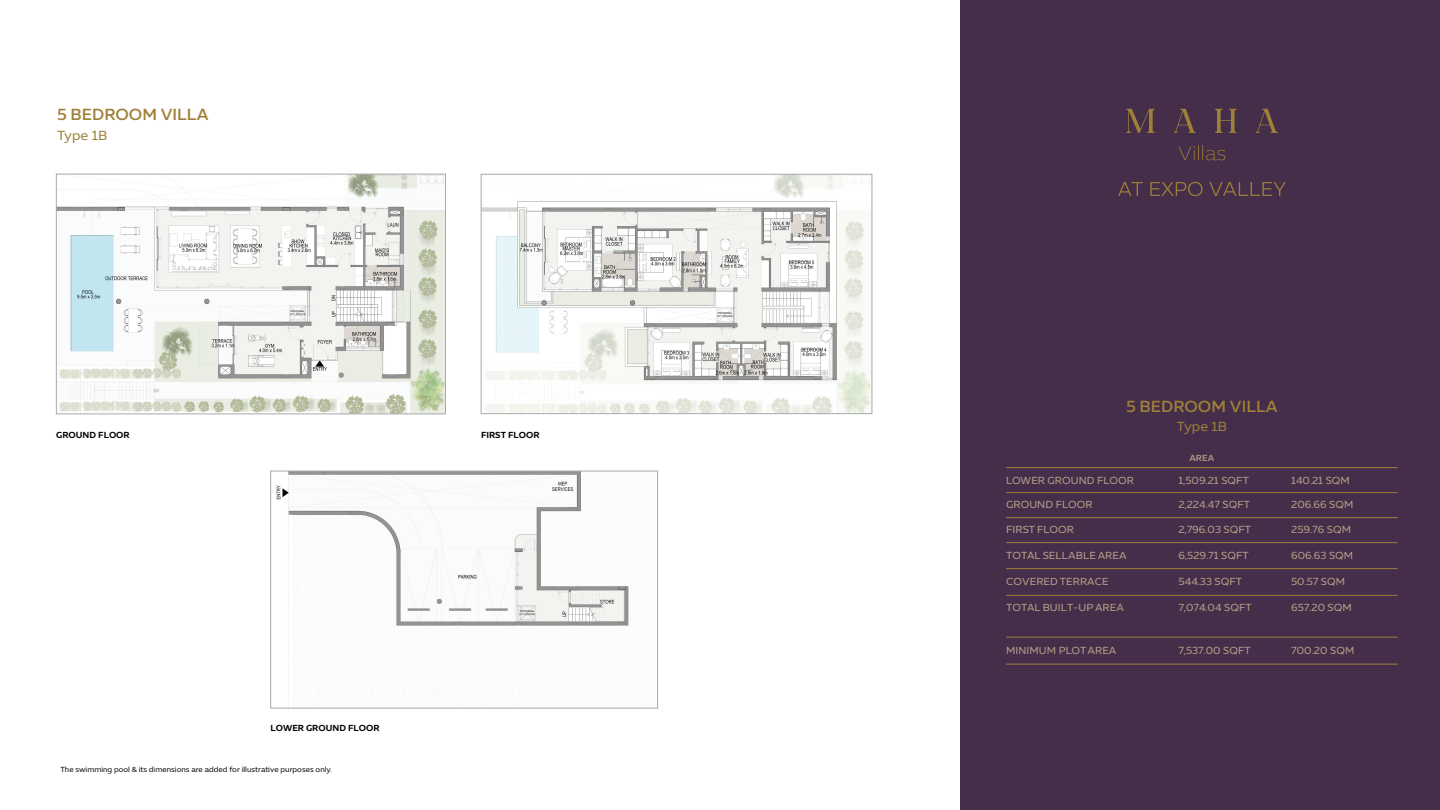
<style>
.page{position:relative;width:1440px;height:810px;background:#fff}
.page>*{position:absolute;margin:0;border:0;box-sizing:border-box;transform-origin:0 0}
.t1{font:500 16.5px "Expo Sans Std";color:#9f8038}
.t2{font:13.5px "Expo Sans Std";letter-spacing:-.005em;color:#9f8038}
.t3{font:10.5px "Expo Sans Std";letter-spacing:.01em;color:#b5a189}
.t4{font:600 9px "Expo Arabic";color:#040503}
.t5{font:500 9px "Expo Sans Std";color:#b5a189}
.t6{font:7.5px "Expo Sans Std";color:#040503}
</style>
<div class="page">
<div style="left:960px;top:0;width:480px;height:810px;background:#452e49"></div>
<svg style="left:1118px;top:182px;width:25px;height:14px"></svg>
<svg style="left:1150px;top:182px;width:53px;height:14px"></svg>
<svg style="left:1209px;top:182px;width:77px;height:14px"></svg>
<svg style="left:1179px;top:145px;width:46px;height:15px"></svg>
<svg style="left:1126px;top:109px;width:29px;height:24px"></svg>
<svg style="left:1174px;top:109px;width:22px;height:24px"></svg>
<svg style="left:1215px;top:109px;width:22px;height:24px"></svg>
<svg style="left:1255px;top:109px;width:23px;height:24px"></svg>
<img style="left:276px;top:473px;width:353px;height:233px">
<div style="left:271px;top:471px;width:387px;height:237px;border:1px solid #a8a9ad"></div>
<img style="left:58px;top:176px;width:386px;height:236px">
<div style="left:56px;top:174px;width:390px;height:240px;border:1px solid #a8a9ad"></div>
<img style="left:483px;top:176px;width:387px;height:236px">
<div style="left:481px;top:174px;width:391px;height:240px;border:1px solid #a8a9ad"></div>
<hr style="left:1006px;top:492px;width:392px;height:1px;background:#9f8038">
<hr style="left:1006px;top:467px;width:392px;height:1px;background:#9f8038">
<hr style="left:1006px;top:517px;width:392px;height:1px;background:#9f8038">
<hr style="left:1006px;top:542px;width:392px;height:1px;background:#9f8038">
<hr style="left:1006px;top:595px;width:392px;height:1px;background:#9f8038">
<hr style="left:1006px;top:568px;width:392px;height:1px;background:#9f8038">
<hr style="left:1006px;top:664px;width:392px;height:1px;background:#9f8038">
<hr style="left:1006px;top:637px;width:392px;height:1px;background:#9f8038">
<h1 class="t1" style="left:57px;top:105px;width:153px">5 BEDROOM VILLA</h1>
<p class="t2" style="left:57px;top:127px;width:52px">Type 1B</p>
<p class="t4" style="left:56px;top:430px;width:75px">GROUND FLOOR</p>
<p class="t4" style="left:481px;top:430px;width:60px">FIRST FLOOR</p>
<p class="t4" style="left:271px;top:723px;width:111px">LOWER GROUND FLOOR</p>
<p class="t6" style="left:60px;top:765px;width:273px">The swimming pool &amp; its dimensions are added for illustrative purposes only.</p>
<h1 class="t1" style="left:1126px;top:396px;width:153px">5 BEDROOM VILLA</h1>
<p class="t2" style="left:1177px;top:419px;width:52px">Type 1B</p>
<p class="t5" style="left:1189px;top:452px;width:26px">AREA</p>
<p class="t3" style="left:1006px;top:474px;width:129px">LOWER GROUND FLOOR</p>
<p class="t3" style="left:1179px;top:474px;width:72px">1,509.21 SQFT</p>
<p class="t3" style="left:1291px;top:474px;width:60px">140.21 SQM</p>
<p class="t3" style="left:1006px;top:499px;width:88px">GROUND FLOOR</p>
<p class="t3" style="left:1179px;top:499px;width:73px">2,224.47 SQFT</p>
<p class="t3" style="left:1291px;top:499px;width:64px">206.66 SQM</p>
<p class="t3" style="left:1006px;top:523px;width:69px">FIRST FLOOR</p>
<p class="t3" style="left:1179px;top:523px;width:74px">2,796.03 SQFT</p>
<p class="t3" style="left:1291px;top:523px;width:62px">259.76 SQM</p>
<p class="t3" style="left:1006px;top:549px;width:122px">TOTAL SELLABLE AREA</p>
<p class="t3" style="left:1179px;top:549px;width:72px">6,529.71 SQFT</p>
<p class="t3" style="left:1291px;top:549px;width:64px">606.63 SQM</p>
<p class="t3" style="left:1006px;top:575px;width:104px">COVERED TERRACE</p>
<p class="t3" style="left:1179px;top:575px;width:65px">544.33 SQFT</p>
<p class="t3" style="left:1291px;top:575px;width:56px">50.57 SQM</p>
<p class="t3" style="left:1006px;top:601px;width:119px">TOTAL BUILT-UP AREA</p>
<p class="t3" style="left:1179px;top:601px;width:75px">7,074.04 SQFT</p>
<p class="t3" style="left:1291px;top:601px;width:62px">657.20 SQM</p>
<p class="t3" style="left:1006px;top:644px;width:112px">MINIMUM PLOT AREA</p>
<p class="t3" style="left:1179px;top:644px;width:74px">7,537.00 SQFT</p>
<p class="t3" style="left:1291px;top:644px;width:65px">700.20 SQM</p>
</div>
